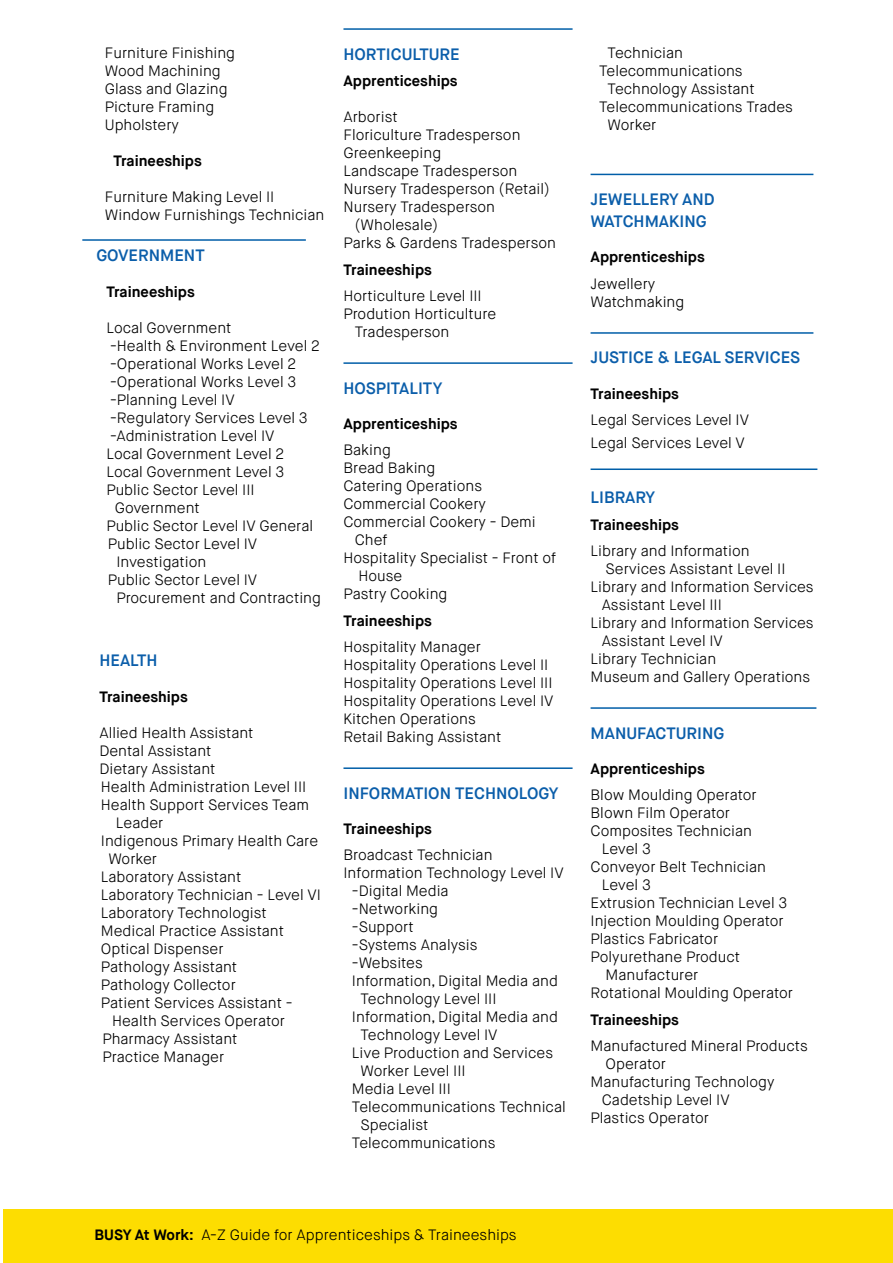
<style>
.page{position:relative;width:893px;height:1263px;background:#fff}
.page>*{position:absolute;margin:0;border:0;box-sizing:border-box;transform-origin:0 0}
.t1{font:600 16.5px/22.5px "Maison Neue";color:#0b5eaa}
.t2{font:300 15px/18px "Maison Neue";color:#000}
.t3{font:700 15px "Maison Neue";color:#000}
.s1{font-weight:700}
</style>
<div class="page">
<div style="left:3px;top:1210px;width:890px;height:53px;background:#fddd01"></div>
<hr style="left:82px;top:239px;width:224px;height:2px;background:#005ea8">
<hr style="left:343px;top:28px;width:230px;height:2px;background:#005ea8">
<hr style="left:343px;top:362px;width:230px;height:2px;background:#005ea8">
<hr style="left:343px;top:767px;width:230px;height:2px;background:#005ea8">
<hr style="left:591px;top:174px;width:222px;height:1px;background:#005ea8">
<hr style="left:591px;top:332px;width:222px;height:2px;background:#005ea8">
<hr style="left:591px;top:707px;width:225px;height:2px;background:#005ea8">
<hr style="left:591px;top:468px;width:226px;height:2px;background:#005ea8">
<p class="t2" style="left:105px;top:44px;width:132px">Furniture Finishing<br>Wood Machining<br>Glass and Glazing<br>Picture Framing<br>Upholstery</p>
<p class="t3" style="left:113px;top:152px;width:90px">Traineeships</p>
<p class="t2" style="left:105px;top:188px;width:221px">Furniture Making Level II<br>Window Furnishings Technician</p>
<p class="t1" style="left:96px;top:244px;width:110px">GOVERNMENT</p>
<p class="t3" style="left:106px;top:282px;width:90px">Traineeships</p>
<p class="t2" style="left:106px;top:319px;width:127px">Local Government</p>
<p class="t2" style="left:110px;top:337px;width:211px">-Health &amp; Environment Level 2</p>
<p class="t2" style="left:110px;top:355px;width:188px">-Operational Works Level 2</p>
<p class="t2" style="left:110px;top:373px;width:188px">-Operational Works Level 3</p>
<p class="t2" style="left:110px;top:391px;width:126px">-Planning Level IV</p>
<p class="t2" style="left:110px;top:409px;width:199px">-Regulatory Services Level 3</p>
<p class="t2" style="left:110px;top:427px;width:166px">-Administration Level IV</p>
<p class="t2" style="left:106px;top:445px;width:179px">Local Government Level 2</p>
<p class="t2" style="left:106px;top:463px;width:179px">Local Government Level 3</p>
<p class="t2" style="left:106px;top:481px;width:150px">Public Sector Level III</p>
<p class="t2" style="left:115px;top:499px;width:86px">Government</p>
<p class="t2" style="left:106px;top:517px;width:208px">Public Sector Level IV General</p>
<p class="t2" style="left:108px;top:535px;width:151px">Public Sector Level IV</p>
<p class="t2" style="left:116px;top:553px;width:92px">Investigation</p>
<p class="t2" style="left:108px;top:571px;width:151px">Public Sector Level IV</p>
<p class="t2" style="left:116px;top:589px;width:206px">Procurement and Contracting</p>
<p class="t1" style="left:99px;top:649px;width:60px">HEALTH</p>
<p class="t3" style="left:99px;top:687px;width:90px">Traineeships</p>
<p class="t2" style="left:99px;top:724px;width:156px">Allied Health Assistant</p>
<p class="t2" style="left:99px;top:742px;width:114px">Dental Assistant</p>
<p class="t2" style="left:99px;top:760px;width:118px">Dietary Assistant</p>
<p class="t2" style="left:101px;top:778px;width:207px">Health Administration Level III</p>
<p class="t2" style="left:101px;top:796px;width:210px">Health Support Services Team</p>
<p class="t2" style="left:116px;top:814px;width:49px">Leader</p>
<p class="t2" style="left:101px;top:832px;width:219px">Indigenous Primary Health Care</p>
<p class="t2" style="left:108px;top:850px;width:50px">Worker</p>
<p class="t2" style="left:101px;top:868px;width:142px">Laboratory Assistant</p>
<p class="t2" style="left:101px;top:886px;width:222px">Laboratory Technician - Level VI</p>
<p class="t2" style="left:101px;top:904px;width:167px">Laboratory Technologist</p>
<p class="t2" style="left:101px;top:922px;width:185px">Medical Practice Assistant</p>
<p class="t2" style="left:101px;top:940px;width:124px">Optical Dispenser</p>
<p class="t2" style="left:101px;top:958px;width:138px">Pathology Assistant</p>
<p class="t2" style="left:101px;top:976px;width:136px">Pathology Collector</p>
<p class="t2" style="left:101px;top:994px;width:193px">Patient Services Assistant -</p>
<p class="t2" style="left:112px;top:1012px;width:174px">Health Services Operator</p>
<p class="t2" style="left:102px;top:1030px;width:137px">Pharmacy Assistant</p>
<p class="t2" style="left:102px;top:1048px;width:123px">Practice Manager</p>
<p class="t1" style="left:343px;top:43px;width:118px">HORTICULTURE</p>
<p class="t3" style="left:343px;top:71px;width:116px">Apprenticeships</p>
<p class="t2" style="left:343px;top:108px;width:56px">Arborist</p>
<p class="t2" style="left:343px;top:126px;width:179px">Floriculture Tradesperson</p>
<p class="t2" style="left:343px;top:144px;width:99px">Greenkeeping</p>
<p class="t2" style="left:343px;top:162px;width:175px">Landscape Tradesperson</p>
<p class="t2" style="left:343px;top:180px;width:208px">Nursery Tradesperson (Retail)</p>
<p class="t2" style="left:343px;top:198px;width:153px">Nursery Tradesperson</p>
<p class="t2" style="left:355px;top:216px;width:85px">(Wholesale)</p>
<p class="t2" style="left:343px;top:234px;width:214px">Parks &amp; Gardens Tradesperson</p>
<p class="t3" style="left:343px;top:260px;width:90px">Traineeships</p>
<p class="t2" style="left:343px;top:287px;width:140px">Horticulture Level III</p>
<p class="t2" style="left:343px;top:305px;width:154px">Prodution Horticulture</p>
<p class="t2" style="left:355px;top:323px;width:96px">Tradesperson</p>
<p class="t1" style="left:343px;top:377px;width:100px">HOSPITALITY</p>
<p class="t3" style="left:343px;top:414px;width:116px">Apprenticeships</p>
<p class="t2" style="left:343px;top:441px;width:49px">Baking</p>
<p class="t2" style="left:343px;top:459px;width:93px">Bread Baking</p>
<p class="t2" style="left:343px;top:477px;width:140px">Catering Operations</p>
<p class="t2" style="left:343px;top:495px;width:144px">Commercial Cookery</p>
<p class="t2" style="left:343px;top:513px;width:194px">Commercial Cookery - Demi</p>
<p class="t2" style="left:355px;top:531px;width:34px">Chef</p>
<p class="t2" style="left:343px;top:549px;width:214px">Hospitality Specialist - Front of</p>
<p class="t2" style="left:358px;top:567px;width:45px">House</p>
<p class="t2" style="left:343px;top:585px;width:105px">Pastry Cooking</p>
<p class="t3" style="left:343px;top:611px;width:90px">Traineeships</p>
<p class="t2" style="left:343px;top:638px;width:212px">Hospitality Manager<br>Hospitality Operations Level II<br>Hospitality Operations Level III<br>Hospitality Operations Level IV<br>Kitchen Operations<br>Retail Baking Assistant</p>
<p class="t1" style="left:343px;top:782px;width:217px">INFORMATION TECHNOLOGY</p>
<p class="t3" style="left:343px;top:819px;width:90px">Traineeships</p>
<p class="t2" style="left:343px;top:846px;width:151px">Broadcast Technician</p>
<p class="t2" style="left:343px;top:864px;width:222px">Information Technology Level IV</p>
<p class="t2" style="left:352px;top:882px;width:98px">-Digital Media</p>
<p class="t2" style="left:352px;top:900px;width:88px">-Networking</p>
<p class="t2" style="left:352px;top:918px;width:63px">-Support</p>
<p class="t2" style="left:352px;top:936px;width:127px">-Systems Analysis</p>
<p class="t2" style="left:352px;top:954px;width:72px">-Websites</p>
<p class="t2" style="left:352px;top:972px;width:207px">Information, Digital Media and</p>
<p class="t2" style="left:360px;top:990px;width:138px">Technology Level III</p>
<p class="t2" style="left:352px;top:1008px;width:207px">Information, Digital Media and</p>
<p class="t2" style="left:360px;top:1026px;width:139px">Technology Level IV</p>
<p class="t2" style="left:352px;top:1044px;width:203px">Live Production and Services</p>
<p class="t2" style="left:360px;top:1062px;width:107px">Worker Level III</p>
<p class="t2" style="left:352px;top:1080px;width:100px">Media Level III</p>
<p class="t2" style="left:352px;top:1098px;width:215px">Telecommunications Technical</p>
<p class="t2" style="left:360px;top:1116px;width:70px">Specialist</p>
<p class="t2" style="left:352px;top:1134px;width:145px">Telecommunications</p>
<p class="t2" style="left:608px;top:44px;width:77px">Technician</p>
<p class="t2" style="left:599px;top:62px;width:145px">Telecommunications</p>
<p class="t2" style="left:608px;top:80px;width:149px">Technology Assistant</p>
<p class="t2" style="left:599px;top:98px;width:195px">Telecommunications Trades</p>
<p class="t2" style="left:608px;top:116px;width:50px">Worker</p>
<p class="t1" style="left:591px;top:188px;width:126px">JEWELLERY AND<br>WATCHMAKING</p>
<p class="t3" style="left:591px;top:248px;width:116px">Apprenticeships</p>
<p class="t2" style="left:591px;top:275px;width:95px">Jewellery<br>Watchmaking</p>
<p class="t1" style="left:591px;top:347px;width:211px">JUSTICE &amp; LEGAL SERVICES</p>
<p class="t3" style="left:591px;top:384px;width:90px">Traineeships</p>
<p class="t2" style="left:591px;top:409px;width:160px;line-height:22.5px">Legal Services Level IV<br>Legal Services Level V</p>
<p class="t1" style="left:591px;top:486px;width:66px">LIBRARY</p>
<p class="t3" style="left:591px;top:515px;width:90px">Traineeships</p>
<p class="t2" style="left:591px;top:542px;width:161px">Library and Information</p>
<p class="t2" style="left:606px;top:560px;width:181px">Services Assistant Level II</p>
<p class="t2" style="left:591px;top:578px;width:225px">Library and Information Services</p>
<p class="t2" style="left:602px;top:596px;width:122px">Assistant Level III</p>
<p class="t2" style="left:591px;top:614px;width:225px">Library and Information Services</p>
<p class="t2" style="left:602px;top:632px;width:123px">Assistant Level IV</p>
<p class="t2" style="left:591px;top:650px;width:127px">Library Technician</p>
<p class="t2" style="left:591px;top:668px;width:221px">Museum and Gallery Operations</p>
<p class="t1" style="left:591px;top:722px;width:135px">MANUFACTURING</p>
<p class="t3" style="left:591px;top:759px;width:116px">Apprenticeships</p>
<p class="t2" style="left:591px;top:786px;width:168px">Blow Moulding Operator</p>
<p class="t2" style="left:591px;top:804px;width:141px">Blown Film Operator</p>
<p class="t2" style="left:591px;top:822px;width:163px">Composites Technician</p>
<p class="t2" style="left:602px;top:840px;width:50px">Level 3</p>
<p class="t2" style="left:591px;top:858px;width:177px">Conveyor Belt Technician</p>
<p class="t2" style="left:602px;top:876px;width:50px">Level 3</p>
<p class="t2" style="left:591px;top:894px;width:198px">Extrusion Technician Level 3</p>
<p class="t2" style="left:591px;top:912px;width:195px">Injection Moulding Operator</p>
<p class="t2" style="left:591px;top:930px;width:129px">Plastics Fabricator</p>
<p class="t2" style="left:591px;top:948px;width:151px">Polyurethane Product</p>
<p class="t2" style="left:606px;top:966px;width:94px">Manufacturer</p>
<p class="t2" style="left:591px;top:984px;width:204px">Rotational Moulding Operator</p>
<p class="t3" style="left:591px;top:1010px;width:90px">Traineeships</p>
<p class="t2" style="left:591px;top:1037px;width:219px">Manufactured Mineral Products</p>
<p class="t2" style="left:606px;top:1055px;width:62px">Operator</p>
<p class="t2" style="left:591px;top:1073px;width:185px">Manufacturing Technology</p>
<p class="t2" style="left:602px;top:1091px;width:129px">Cadetship Level IV</p>
<p class="t2" style="left:591px;top:1109px;width:120px">Plastics Operator</p>
<p class="t2" style="left:95px;top:1226px;width:424px"><span class="s1">BUSY At Work:</span> A-Z Guide for Apprenticeships &amp; Traineeships</p>
</div>
